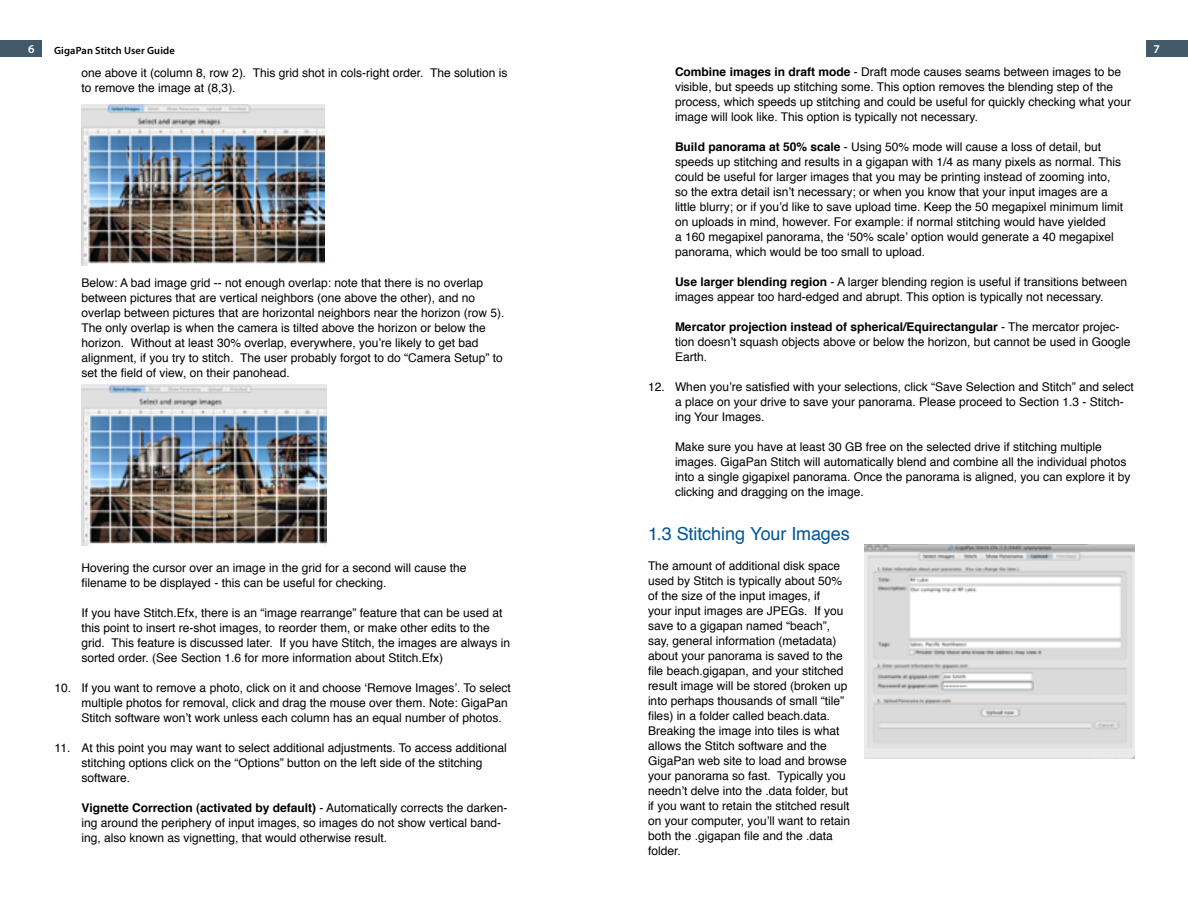
<style>
.page{position:relative;width:1188px;height:918px;background:#fff}
.page>*{position:absolute;margin:0;border:0;box-sizing:border-box;transform-origin:0 0}
.t1{font:18px "Helvetica";letter-spacing:-.005em;color:#005596}
.t2{font:12px/15px "Helvetica";color:#000}
.t3{font:600 12px "Myriad Pro";color:#fff}
.t4{font:600 10.5px "Myriad Pro";letter-spacing:.015em;color:#000}
.s1{font-weight:700}
</style>
<div class="page">
<div style="left:0;top:40px;width:42px;height:17px;background:#415968"></div>
<div style="left:1146px;top:40px;width:42px;height:17px;background:#415968"></div>
<img style="left:82px;top:104px;width:242px;height:162px">
<img style="left:82px;top:384px;width:245px;height:161px">
<img style="left:865px;top:544px;width:269px;height:215px">
<p class="t3" style="left:28px;top:42px;width:8px">6</p>
<p class="t4" style="left:54px;top:44px;width:122px">GigaPan Stitch User Guide</p>
<p class="t3" style="left:1154px;top:42px;width:8px">7</p>
<p class="t2" style="left:675px;top:65px;width:458px"><span class="s1">Combine images in draft mode</span> - Draft mode causes seams between images to be visible, but speeds up stitching some. This option removes the blending step of the process, which speeds up stitching and could be useful for quickly checking what your image will look like. This option is typically not necessary.</p>
<p class="t2" style="left:675px;top:140px;width:450px"><span class="s1">Build panorama at 50% scale</span> - Using 50% mode will cause a loss of detail, but speeds up stitching and results in a gigapan with 1/4 as many pixels as normal. This could be useful for larger images that you may be printing instead of zooming into, so the extra detail isn’t necessary; or when you know that your input images are a little blurry; or if you’d like to save upload time. Keep the 50 megapixel minimum limit on uploads in mind, however. For example: if normal stitching would have yielded<br>a 160 megapixel panorama, the ‘50% scale’ option would generate a 40 megapixel panorama, which would be too small to upload.</p>
<p class="t2" style="left:675px;top:275px;width:454px"><span class="s1">Use larger blending region</span> - A larger blending region is useful if transitions between images appear too hard-edged and abrupt. This option is typically not necessary.</p>
<p class="t2" style="left:675px;top:320px;width:457px"><span class="s1">Mercator projection instead of spherical/Equirectangular</span> - The mercator projec&shy;tion doesn’t squash objects above or below the horizon, but cannot be used in Google<br>Earth.</p>
<p class="t2" style="left:675px;top:380px;width:460px;text-indent:-27px">12. When you’re satisfied with your selections, click “Save Selection and Stitch” and select a place on your drive to save your panorama. Please proceed to Section 1.3 - Stitch&shy;ing Your Images.</p>
<p class="t2" style="left:675px;top:440px;width:457px">Make sure you have at least 30 GB free on the selected drive if stitching multiple images. GigaPan Stitch will automatically blend and combine all the individual photos into a single gigapixel panorama. Once the panorama is aligned, you can explore it by clicking and dragging on the image.</p>
<h1 class="t1" style="left:648px;top:520px;width:203px">1.3 Stitching Your Images</h1>
<p class="t2" style="left:648px;top:559px;width:204px">The amount of additional disk space used by Stitch is typically about 50% of the size of the input images, if<br>your input images are JPEGs. If you save to a gigapan named “beach”, say, general information (metadata) about your panorama is saved to the file beach.gigapan, and your stitched result image will be stored (broken up into perhaps thousands of small “tile” files) in a folder called beach.data.<br>Breaking the image into tiles is what allows the Stitch software and the GigaPan web site to load and browse your panorama so fast. Typically you needn’t delve into the .data folder, but if you want to retain the stitched result on your computer, you’ll want to retain both the .gigapan file and the .data folder.</p>
<p class="t2" style="left:82px;top:65px;width:427px">one above it (column 8, row 2). This grid shot in cols-right order. The solution is to remove the image at (8,3).</p>
<p class="t2" style="left:82px;top:275px;width:424px">Below: A bad image grid -- not enough overlap: note that there is no overlap between pictures that are vertical neighbors (one above the other), and no overlap between pictures that are horizontal neighbors near the horizon (row 5).<br>The only overlap is when the camera is tilted above the horizon or below the horizon. Without at least 30% overlap, everywhere, you’re likely to get bad alignment, if you try to stitch. The user probably forgot to do “Camera Setup” to set the field of view, on their panohead.</p>
<p class="t2" style="left:82px;top:560px;width:386px">Hovering the cursor over an image in the grid for a second will cause the filename to be displayed - this can be useful for checking.</p>
<p class="t2" style="left:82px;top:605px;width:430px">If you have Stitch.Efx, there is an “image rearrange” feature that can be used at this point to insert re-shot images, to reorder them, or make other edits to the grid. This feature is discussed later. If you have Stitch, the images are always in sorted order. (See Section 1.6 for more information about Stitch.Efx)</p>
<p class="t2" style="left:82px;top:680px;width:431px;text-indent:-27px">10. If you want to remove a photo, click on it and choose ‘Remove Images’. To select multiple photos for removal, click and drag the mouse over them. Note: GigaPan<br>Stitch software won’t work unless each column has an equal number of photos.</p>
<p class="t2" style="left:82px;top:740px;width:427px;text-indent:-27px">11. At this point you may want to select additional adjustments. To access additional stitching options click on the “Options” button on the left side of the stitching software.</p>
<p class="t2" style="left:82px;top:800px;width:427px"><span class="s1">Vignette Correction (activated by default)</span> - Automatically corrects the darken&shy;ing around the periphery of input images, so images do not show vertical band&shy;ing, also known as vignetting, that would otherwise result.</p>
</div>
